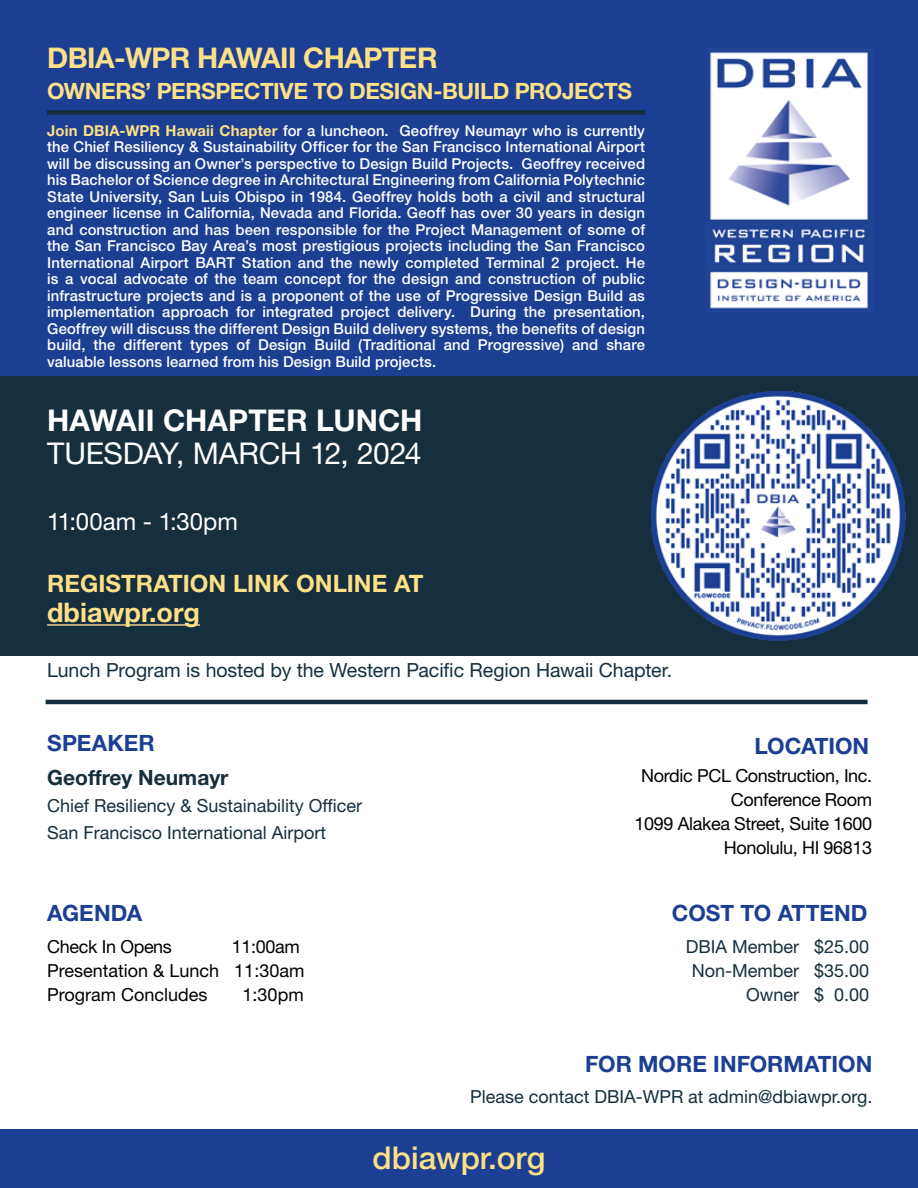
<style>
.page{position:relative;width:918px;height:1188px;background:#fff}
.page>*{position:absolute;margin:0;border:0;box-sizing:border-box;transform-origin:0 0}
.t1{font:500 31.5px "Helvetica Neue LT Std";color:#fee086}
.t2{font:30px "Helvetica Neue LT Std";letter-spacing:-.005em;color:#fff}
.t3{font:700 30px "Helvetica Neue LT Std";color:#fff}
.t4{font:700 28.5px "Helvetica Neue LT Std";letter-spacing:-.02em;color:#fee087}
.t5{font:700 27px "Helvetica Neue LT Std";color:#fee089}
.t6{font:700 24px "Helvetica Neue LT Std";color:#fee087}
.t7{font:24px "Helvetica Neue LT Std";color:#fff}
.t8{font:700 22.5px "Helvetica Neue LT Std";color:#1c3f94}
.t9{font:700 22.5px "Helvetica Neue LT Std";letter-spacing:-.02em;color:#fee087}
.t10{font:700 21px "Helvetica Neue LT Std";color:#152f3e}
.t11{font:19.5px "Helvetica Neue LT Std";letter-spacing:-.005em;color:#152f3e}
.t12{font:18px/27px "Helvetica Neue LT Std";color:#152f3e}
.t13{font:18px/24px "Helvetica Neue LT Std";letter-spacing:-.02em;color:#000;text-align:right}
.t14{font:18px/24px "Helvetica Neue LT Std";color:#000}
.t15{font:18px "Helvetica Neue LT Std";color:#142e3d}
.t16{font:500 15px/16.5px "Helvetica Neue LT Std";letter-spacing:.01em;color:#fff;text-align:justify}
.s1{font-weight:700;color:#fee087}
</style>
<div class="page">
<div style="left:0;top:0;width:918px;height:376px;background:#1c3f94"></div>
<div style="left:0;top:1129px;width:918px;height:59px;background:#1c3f94"></div>
<div style="left:0;top:376px;width:918px;height:280px;background:#152f3e"></div>
<div style="left:47px;top:110px;width:598px;height:5px;background:#152f3e"></div>
<img style="left:710px;top:52px;width:159px;height:257px">
<hr style="left:47px;top:624px;width:153px;height:2px;background:#fee089">
<img style="left:651px;top:391px;width:255px;height:250px">
<hr style="left:46px;top:700px;width:822px;height:4px;background:#152f3e">
<h3 class="t4" style="left:47px;top:40px;width:392px">DBIA-WPR HAWAII CHAPTER</h3>
<h3 class="t9" style="left:47px;top:77px;width:587px">OWNERS’ PERSPECTIVE TO DESIGN-BUILD PROJECTS</h3>
<p class="t16" style="left:47px;top:122px;width:599px"><span class="s1">Join DBIA-WPR Hawaii Chapter</span> for a luncheon. Geoffrey Neumayr who is currently the Chief Resiliency &amp; Sustainability Officer for the San Francisco International Airport will be discussing an Owner’s perspective to Design Build Projects. Geoffrey received his Bachelor of Science degree in Architectural Engineering from California Polytechnic State University, San Luis Obispo in 1984. Geoffrey holds both a civil and structural engineer license in California, Nevada and Florida. Geoff has over 30 years in design and construction and has been responsible for the Project Management of some of the San Francisco Bay Area’s most prestigious projects including the San Francisco International Airport BART Station and the newly completed Terminal 2 project. He is a vocal advocate of the team concept for the design and construction of public infrastructure projects and is a proponent of the use of Progressive Design Build as implementation approach for integrated project delivery. During the presentation, Geoffrey will discuss the different Design Build delivery systems, the benefits of design build, the different types of Design Build (Traditional and Progressive) and share valuable lessons learned from his Design Build projects.</p>
<h2 class="t3" style="left:47px;top:402px;width:377px">HAWAII CHAPTER LUNCH</h2>
<h2 class="t2" style="left:47px;top:436px;width:376px">TUESDAY, MARCH 12, 2024</h2>
<h3 class="t7" style="left:47px;top:508px;width:192px">11:00am - 1:30pm</h3>
<h3 class="t6" style="left:47px;top:569px;width:378px">REGISTRATION LINK ONLINE AT</h3>
<h3 class="t5" style="left:47px;top:596px;width:154px">dbiawpr.org</h3>
<h3 class="t11" style="left:47px;top:659px;width:627px">Lunch Program is hosted by the Western Pacific Region Hawaii Chapter.</h3>
<h3 class="t8" style="left:47px;top:729px;width:109px">SPEAKER</h3>
<h3 class="t8" style="left:754px;top:732px;width:116px">LOCATION</h3>
<h3 class="t10" style="left:47px;top:765px;width:183px">Geoffrey Neumayr</h3>
<p class="t12" style="left:47px;top:792px;width:317px">Chief Resiliency &amp; Sustainability Officer<br>San Francisco International Airport</p>
<p class="t13" style="left:635px;top:763px;width:239px">Nordic PCL Construction, Inc.<br>Conference Room<br>1099 Alakea Street, Suite 1600<br>Honolulu, HI 96813</p>
<h3 class="t8" style="left:47px;top:899px;width:97px">AGENDA</h3>
<h3 class="t8" style="left:672px;top:899px;width:197px">COST TO ATTEND</h3>
<p class="t13" style="left:47px;top:935px;width:126px">Check In Opens</p>
<p class="t14" style="left:47px;top:935px;width:259px;text-indent:185px">11:00am<br>Presentation &amp; Lunch 11:30am<br>Program Concludes</p>
<p class="t13" style="left:243px;top:983px;width:63px">1:30pm</p>
<p class="t12" style="left:686px;top:935px;width:185px;line-height:24px;text-align:center">DBIA Member $25.00<br>Non-Member $35.00</p>
<p class="t15" style="left:746px;top:984px;width:125px">Owner $ 0.00</p>
<h3 class="t8" style="left:585px;top:1050px;width:289px">FOR MORE INFORMATION</h3>
<p class="t12" style="left:470px;top:1083px;width:404px">Please contact DBIA-WPR at admin@dbiawpr.org.</p>
<h1 class="t1" style="left:373px;top:1139px;width:174px">dbiawpr.org</h1>
</div>
